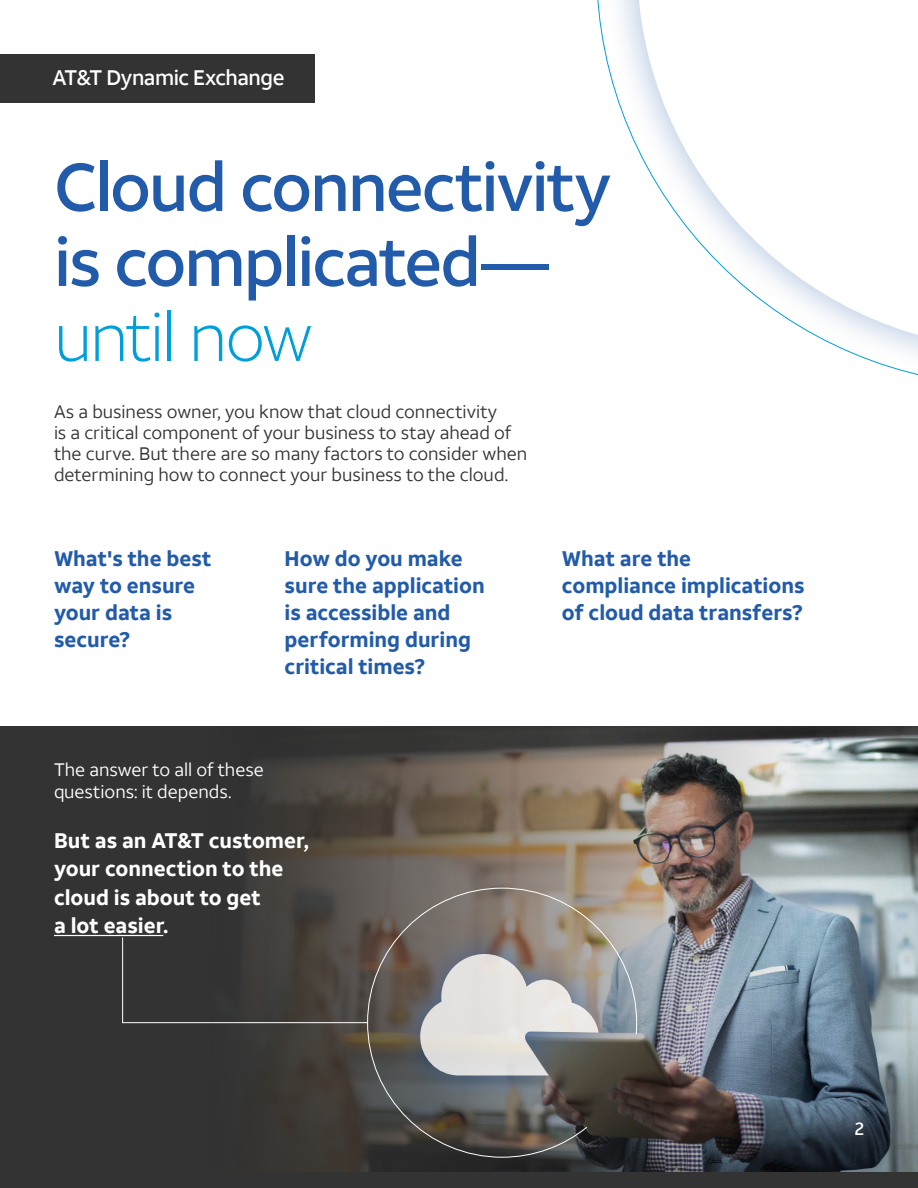
<style>
.page{position:relative;width:918px;height:1188px;background:#fff}
.page>*{position:absolute;margin:0;border:0;box-sizing:border-box;transform-origin:0 0}
.t1{font:500 67.5px/75px "ATT Aleck Sans";letter-spacing:-.03em;color:#225ba9}
.t2{font:300 67.5px "ATT Aleck Sans";letter-spacing:-.03em;color:#009fdb}
.t3{font:700 21px/27px "ATT Aleck Sans";color:#225ba9}
.t4{font:700 21px/28.5px "ATT Aleck Sans";color:#fff}
.t5{font:500 21px "ATT Aleck Sans";letter-spacing:-.02em;color:#fff}
.t6{font:18px/21px "ATT Aleck Sans";color:#333}
.t7{font:18px/21.6px "ATT Aleck Sans";color:#fff}
.t8{font:500 18px "ATT Aleck Sans";color:#fff}
</style>
<div class="page">
<div style="left:0;top:726px;width:918px;height:462px;background:#333"></div>
<img style="left:211px;top:726px;width:707px;height:446px">
<hr style="left:54px;top:935px;width:109px;height:1px;background:#fff">
<svg style="left:367px;top:887px;width:270px;height:271px;background:#807c78"></svg>
<div style="left:0;top:54px;width:315px;height:49px;background:#333"></div>
<svg style="left:597px;top:0;width:321px;height:375px"></svg>
<svg style="left:122px;top:937px;width:246px;height:86px"></svg>
<p class="t5" style="left:53px;top:64px;width:234px">AT&amp;T Dynamic Exchange</p>
<h1 class="t1" style="left:54px;top:150px;width:559px">Cloud connectivity is complicated—</h1>
<h1 class="t2" style="left:54px;top:297px;width:260px">until now</h1>
<p class="t6" style="left:54px;top:401px;width:475px">As a business owner, you know that cloud connectivity<br>is a critical component of your business to stay ahead of the curve. But there are so many factors to consider when determining how to connect your business to the cloud.</p>
<p class="t3" style="left:54px;top:545px;width:159px">What's the best way to ensure your data is secure?</p>
<p class="t3" style="left:285px;top:545px;width:202px">How do you make sure the application is accessible and performing during critical times?</p>
<p class="t3" style="left:562px;top:545px;width:244px">What are the compliance implications of cloud data transfers?</p>
<p class="t7" style="left:54px;top:759px;width:211px">The answer to all of these questions: it depends.</p>
<p class="t4" style="left:54px;top:826px;width:257px">But as an AT&amp;T customer, your connection to the cloud is about to get<br>a lot easier.</p>
<p class="t8" style="left:855px;top:1117px;width:11px">2</p>
</div>
